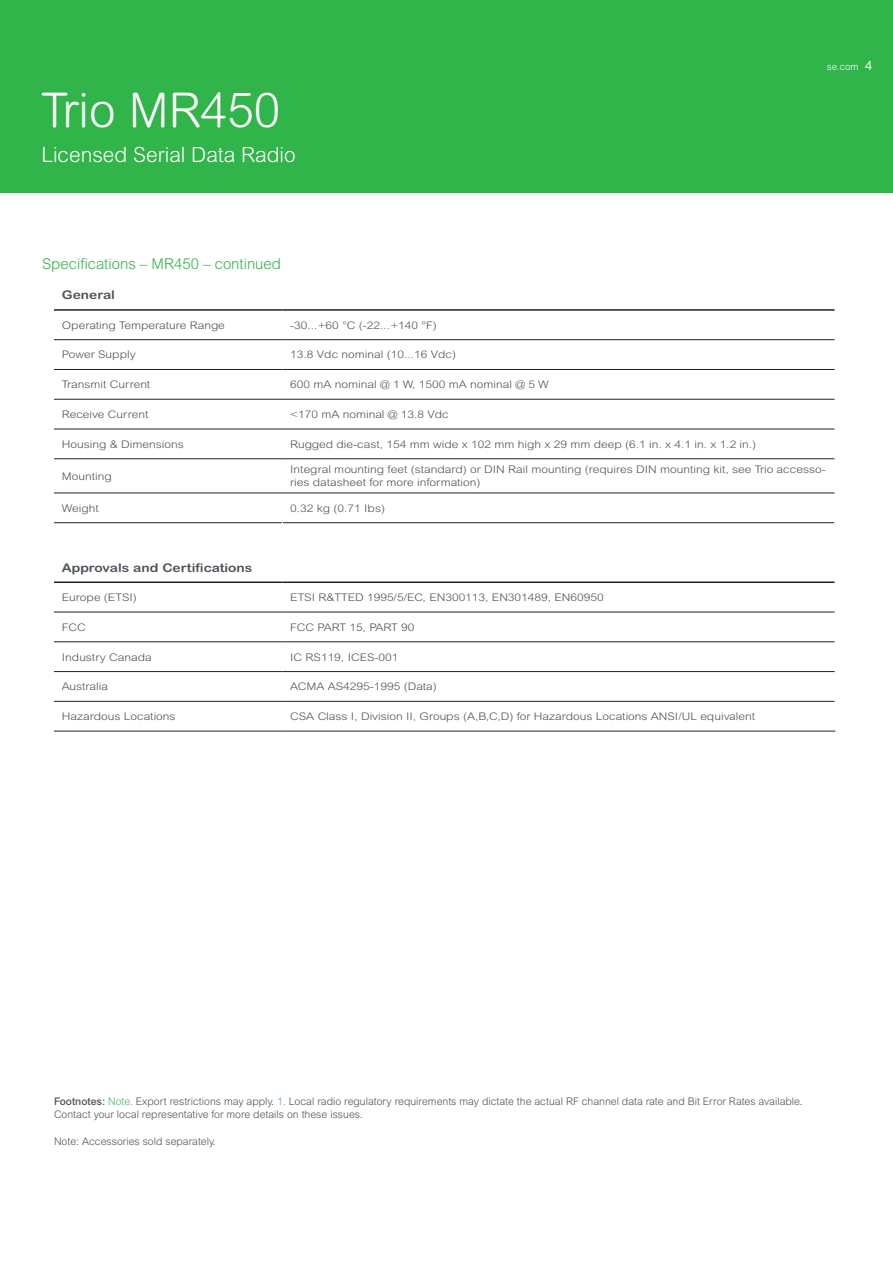
<style>
.page{position:relative;width:893px;height:1263px;background:#fff}
.page>*{position:absolute;margin:0;border:0;box-sizing:border-box;transform-origin:0 0}
.t1{font:300 48px "Arial Rounded MT Std";color:#fff}
.t2{font:300 21px "Arial Rounded MT Std";color:#fff}
.t3{font:300 15px "Arial Rounded MT Std";color:#31b44a}
.t4{font:700 12px "Arial Rounded MT Std";color:#4d545a;scale:1.15 1}
.t5{font:300 10.5px/12.6px "Arial Rounded MT Std";color:#4d545a;scale:1.15 1}
.t6{font:300 10.5px/13.5px "Arial MT Std";color:#4d545a}
.t7{font:300 9.75px "Arial Rounded MT Std";color:#fff}
.s1{font-weight:400;font-size:12.75px}
.s2{font-weight:500}
.s3{color:#42b75e}
</style>
<div class="page">
<svg style="left:54px;top:340px;width:781px;height:391px"></svg>
<hr style="left:54px;top:522px;width:228px;height:1px;background:#231f20">
<hr style="left:283px;top:522px;width:552px;height:1px;background:#231f20">
<svg style="left:282px;top:340px;width:1px;height:59px"></svg>
<hr style="left:282px;top:399px;width:1px;height:30px;background:#fff">
<hr style="left:282px;top:429px;width:1px;height:30px;background:#fff">
<hr style="left:282px;top:459px;width:1px;height:34px;background:#fff">
<hr style="left:282px;top:493px;width:1px;height:30px;background:#fff">
<svg style="left:282px;top:523px;width:1px;height:29px"></svg>
<svg style="left:282px;top:583px;width:1px;height:29px"></svg>
<hr style="left:282px;top:612px;width:1px;height:30px;background:#fff">
<svg style="left:282px;top:642px;width:1px;height:59px"></svg>
<hr style="left:282px;top:701px;width:1px;height:30px;background:#fff">
<hr style="left:54px;top:309px;width:228px;height:2px;background:#231f20">
<hr style="left:282px;top:309px;width:553px;height:2px;background:#231f20">
<hr style="left:54px;top:581px;width:228px;height:2px;background:#231f20">
<hr style="left:282px;top:581px;width:553px;height:2px;background:#231f20">
<hr style="left:54px;top:339px;width:228px;height:1px;background:#231f20">
<hr style="left:282px;top:339px;width:553px;height:1px;background:#231f20">
<hr style="left:54px;top:369px;width:228px;height:1px;background:#231f20">
<hr style="left:282px;top:369px;width:553px;height:1px;background:#231f20">
<hr style="left:54px;top:399px;width:228px;height:1px;background:#231f20">
<hr style="left:282px;top:399px;width:553px;height:1px;background:#231f20">
<hr style="left:54px;top:429px;width:228px;height:1px;background:#231f20">
<hr style="left:282px;top:429px;width:553px;height:1px;background:#231f20">
<hr style="left:54px;top:458px;width:228px;height:1px;background:#231f20">
<hr style="left:282px;top:458px;width:553px;height:1px;background:#231f20">
<hr style="left:54px;top:493px;width:228px;height:1px;background:#231f20">
<hr style="left:282px;top:493px;width:553px;height:1px;background:#231f20">
<hr style="left:54px;top:612px;width:228px;height:1px;background:#231f20">
<hr style="left:282px;top:612px;width:553px;height:1px;background:#231f20">
<hr style="left:54px;top:641px;width:228px;height:1px;background:#231f20">
<hr style="left:282px;top:641px;width:553px;height:1px;background:#231f20">
<hr style="left:54px;top:671px;width:228px;height:1px;background:#231f20">
<hr style="left:282px;top:671px;width:553px;height:1px;background:#231f20">
<hr style="left:54px;top:701px;width:228px;height:1px;background:#231f20">
<hr style="left:282px;top:701px;width:553px;height:1px;background:#231f20">
<hr style="left:54px;top:731px;width:228px;height:1px;background:#231f20">
<hr style="left:282px;top:731px;width:553px;height:1px;background:#231f20">
<div style="left:0;top:0;width:893px;height:192px;background:#31b44a"></div>
<h1 class="t1" style="left:41px;top:82px;width:240px">Trio MR450</h1>
<h2 class="t2" style="left:41px;top:143px;width:256px">Licensed Serial Data Radio</h2>
<h3 class="t3" style="left:42px;top:255px;width:240px">Specifications – MR450 – continued</h3>
<p class="t7" style="left:827px;top:61px;width:47px">se.com <span class="s1">4</span></p>
<p class="t4" style="left:62px;top:288px;width:48px">General</p>
<p class="t5" style="left:62px;top:319px;width:143px">Operating Temperature Range</p>
<p class="t5" style="left:290px;top:319px;width:129px">-30...+60 °C (-22...+140 °F)</p>
<p class="t5" style="left:62px;top:348px;width:66px">Power Supply</p>
<p class="t5" style="left:290px;top:348px;width:146px">13.8 Vdc nominal (10...16 Vdc)</p>
<p class="t5" style="left:62px;top:378px;width:78px">Transmit Current</p>
<p class="t5" style="left:290px;top:378px;width:226px">600 mA nominal @ 1 W, 1500 mA nominal @ 5 W</p>
<p class="t5" style="left:62px;top:408px;width:77px">Receive Current</p>
<p class="t5" style="left:290px;top:408px;width:139px">&lt;170 mA nominal @ 13.8 Vdc</p>
<p class="t5" style="left:62px;top:438px;width:107px">Housing &amp; Dimensions</p>
<p class="t5" style="left:290px;top:438px;width:407px">Rugged die-cast, 154 mm wide x 102 mm high x 29 mm deep (6.1 in. x 4.1 in. x 1.2 in.)</p>
<p class="t5" style="left:62px;top:470px;width:45px">Mounting</p>
<p class="t5" style="left:290px;top:463px;width:467px">Integral mounting feet (standard) or DIN Rail mounting (requires DIN mounting kit, see Trio accesso&shy;ries datasheet for more information)</p>
<p class="t5" style="left:62px;top:502px;width:34px">Weight</p>
<p class="t5" style="left:290px;top:502px;width:84px">0.32 kg (0.71 Ibs)</p>
<p class="t4" style="left:62px;top:560px;width:167px">Approvals and Certifications</p>
<p class="t5" style="left:62px;top:591px;width:67px">Europe (ETSI)</p>
<p class="t5" style="left:290px;top:591px;width:274px">ETSI R&amp;TTED 1995/5/EC, EN300113, EN301489, EN60950</p>
<p class="t5" style="left:62px;top:621px;width:22px">FCC</p>
<p class="t5" style="left:290px;top:621px;width:109px">FCC PART 15, PART 90</p>
<p class="t5" style="left:62px;top:650px;width:80px">Industry Canada</p>
<p class="t5" style="left:290px;top:650px;width:96px">IC RS119, ICES-001</p>
<p class="t5" style="left:62px;top:680px;width:42px">Australia</p>
<p class="t5" style="left:290px;top:680px;width:129px">ACMA AS4295-1995 (Data)</p>
<p class="t5" style="left:62px;top:710px;width:100px">Hazardous Locations</p>
<p class="t5" style="left:290px;top:710px;width:406px">CSA Class I, Division II, Groups (A,B,C,D) for Hazardous Locations ANSI/UL equivalent</p>
<p class="t6" style="left:54px;top:1094px;width:750px"><span class="s2">Footnotes:</span> <span class="s3">Note.</span> Export restrictions may apply. <span class="s3">1.</span> Local radio regulatory requirements may dictate the actual RF channel data rate and Bit Error Rates available.<br>Contact your local representative for more details on these issues.</p>
<p class="t6" style="left:54px;top:1135px;width:163px">Note: Accessories sold separately.</p>
</div>
